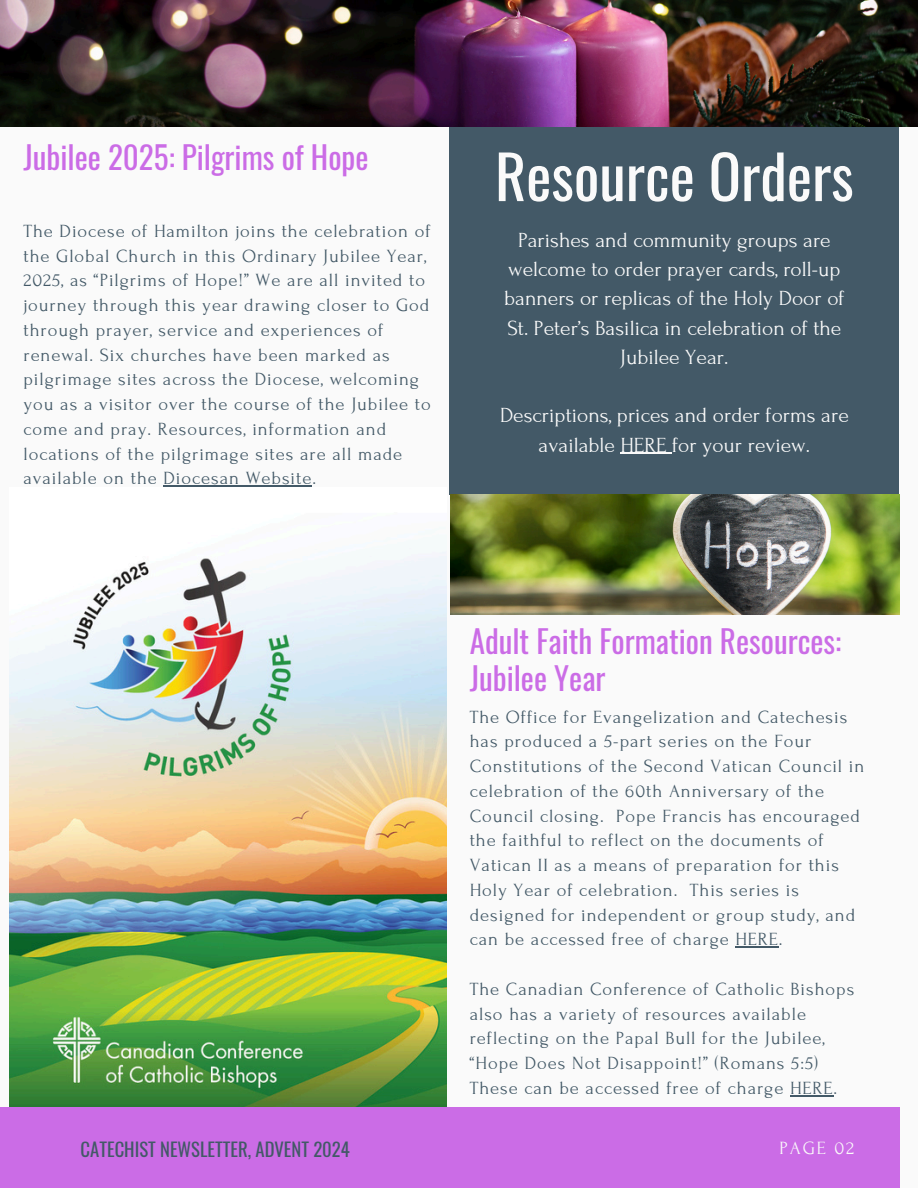
<style>
.page{position:relative;width:918px;height:1188px;background:#fafafa}
.page>*{position:absolute;margin:0;border:0;box-sizing:border-box;transform-origin:0 0}
.t1{font:60px "Oswald";color:#fafafa}
.t2{font:31.2px/37.2px "Oswald";color:#cb6ce6}
.t3{font:21.6px/29.2px "Forum";color:#fafafa;text-align:center}
.t4{font:18.6px/24.8px "Forum";letter-spacing:.05em;color:#435967}
.t5{font:18.6px "Oswald";color:#435967}
.t6{font:18.6px "Forum";letter-spacing:.1em;color:#fafafa}
</style>
<div class="page">
<div style="left:449px;top:104px;width:450px;height:391px;background:#435967"></div>
<img style="left:10px;top:558px;width:436px;height:549px">
<div style="left:0;top:1107px;width:900px;height:81px;background:#cb6ce6"></div>
<img style="left:0;top:0;width:918px;height:127px">
<img style="left:451px;top:494px;width:448px;height:121px">
<hr style="left:621px;top:453px;width:51px;height:1px;background:#fafafa">
<hr style="left:164px;top:485px;width:148px;height:2px;background:#435967">
<hr style="left:736px;top:947px;width:43px;height:1px;background:#435967">
<hr style="left:790px;top:1095px;width:43px;height:1px;background:#435967">
<h2 class="t2" style="left:23px;top:137px;width:347px">Jubilee 2025: Pilgrims of Hope</h2>
<p class="t4" style="left:23px;top:219px;width:409px">The Diocese of Hamilton joins the celebration of the Global Church in this Ordinary Jubilee Year, 2025, as “Pilgrims of Hope!” We are all invited to journey through this year drawing closer to God through prayer, service and experiences of renewal. Six churches have been marked as pilgrimage sites across the Diocese, welcoming you as a visitor over the course of the Jubilee to come and pray. Resources, information and locations of the pilgrimage sites are all made available on the Diocesan Website.</p>
<p class="t1" style="left:495px;top:130px;width:360px">Resource Orders</p>
<h2 class="t3" style="left:504px;top:226px;width:342px">Parishes and community groups are welcome to order prayer cards, roll-up banners or replicas of the Holy Door of St. Peter’s Basilica in celebration of the Jubilee Year.</h2>
<p class="t3" style="left:500px;top:401px;width:350px">Descriptions, prices and order forms are available HERE for your review.</p>
<p class="t2" style="left:470px;top:621px;width:373px">Adult Faith Formation Resources:<br>Jubilee Year</p>
<h3 class="t4" style="left:470px;top:705px;width:396px">The Office for Evangelization and Catechesis has produced a 5-part series on the Four Constitutions of the Second Vatican Council in celebration of the 60th Anniversary of the Council closing. Pope Francis has encouraged the faithful to reflect on the documents of Vatican II as a means of preparation for this Holy Year of celebration. This series is designed for independent or group study, and can be accessed free of charge HERE.</h3>
<h3 class="t4" style="left:470px;top:977px;width:386px">The Canadian Conference of Catholic Bishops also has a variety of resources available reflecting on the Papal Bull for the Jubilee, “Hope Does Not Disappoint!” (Romans 5:5)<br>These can be accessed free of charge HERE.</h3>
<h4 class="t5" style="left:81px;top:1135px;width:271px">CATECHIST NEWSLETTER, ADVENT 2024</h4>
<h4 class="t6" style="left:780px;top:1138px;width:76px">PAGE 02</h4>
</div>
